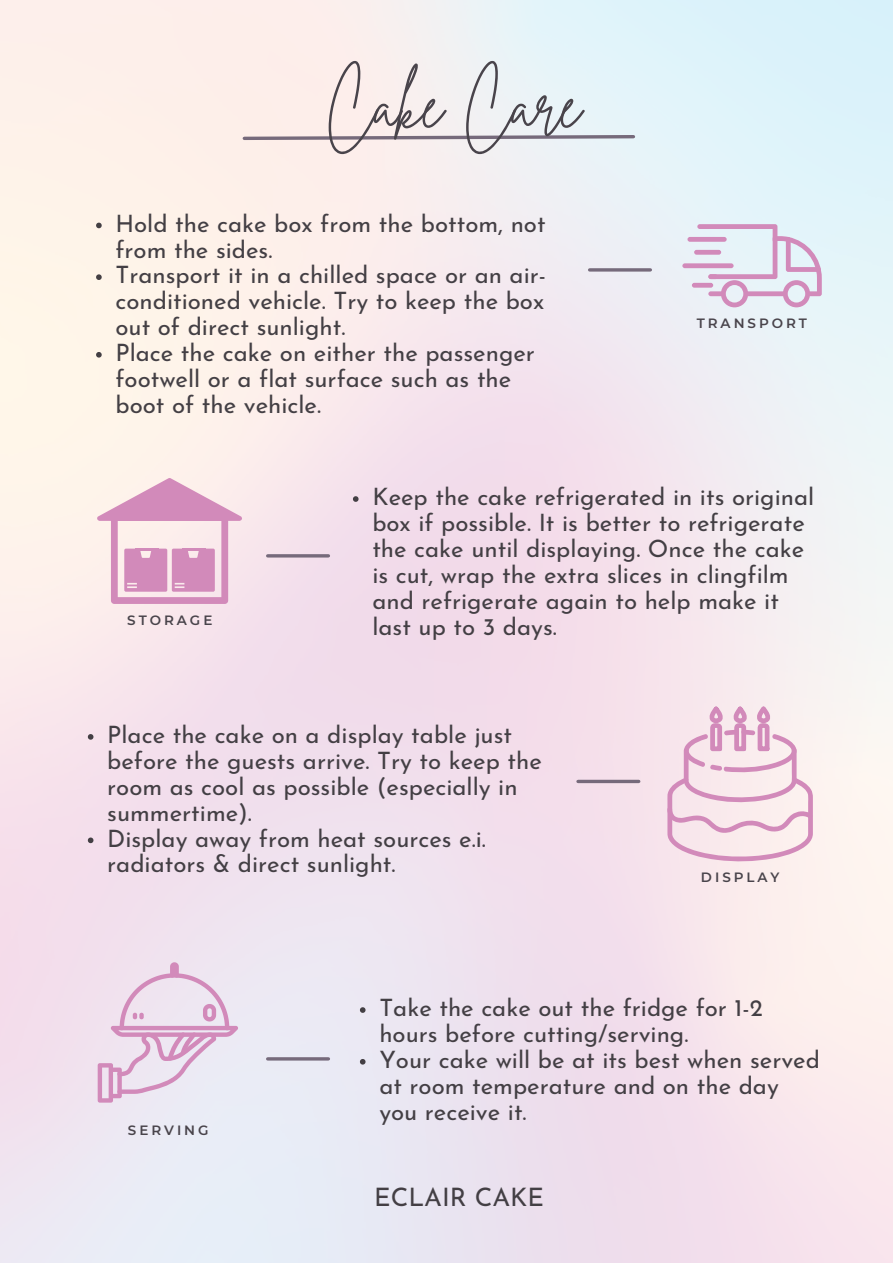
<style>
.page{position:relative;width:893px;height:1264px;background:#fff}
.page>*{position:absolute;margin:0;border:0;box-sizing:border-box;transform-origin:0 0}
.t1{font:64.5px "Brittany Signature";color:#49444b}
.t2{font:25.5px "Josefin Sans";color:#433f44}
.t3{font:24px/25.8px "Josefin Sans";color:#433f44}
.t4{font:600 13.5px "Montserrat";letter-spacing:.22em;color:#49444b}
</style>
<div class="page">
<img style="left:0;top:0;width:892px;height:1262px">
<svg style="left:241px;top:133px;width:395px;height:9px;background:#c5bec4"></svg>
<svg style="left:697px;top:224px;width:124px;height:83px;background:#e1d8e8"></svg>
<div style="left:708px;top:274px;width:9px;height:5px;background:#d28aba;border-radius:2px"></div>
<div style="left:687px;top:237px;width:39px;height:5px;background:#d28aba;border-radius:2px"></div>
<div style="left:694px;top:250px;width:27px;height:5px;background:#d28aba;border-radius:2px"></div>
<div style="left:682px;top:263px;width:51px;height:5px;background:#d28aba;border-radius:2px"></div>
<div style="left:691px;top:283px;width:22px;height:5px;background:#d28aba;border-radius:2px"></div>
<hr style="left:589px;top:268px;width:61px;height:3px;background:#766a7b">
<svg style="left:97px;top:478px;width:145px;height:126px;background:#e7bdd3"></svg>
<hr style="left:183px;top:548px;width:23px;height:3px;background:#d28aba">
<hr style="left:268px;top:554px;width:60px;height:3px;background:#766a7b">
<svg style="left:667px;top:705px;width:146px;height:156px;background:#f0d6e2"></svg>
<svg style="left:578px;top:779px;width:60px;height:4px"></svg>
<svg style="left:98px;top:962px;width:140px;height:140px;background:#e8d4e6"></svg>
<svg style="left:96px;top:223px;width:6px;height:5px"></svg>
<svg style="left:96px;top:274px;width:6px;height:6px"></svg>
<svg style="left:96px;top:352px;width:6px;height:5px"></svg>
<svg style="left:353px;top:496px;width:5px;height:6px"></svg>
<svg style="left:88px;top:734px;width:5px;height:5px"></svg>
<svg style="left:88px;top:837px;width:5px;height:6px"></svg>
<svg style="left:360px;top:1007px;width:5px;height:5px"></svg>
<svg style="left:360px;top:1058px;width:5px;height:6px"></svg>
<hr style="left:268px;top:1057px;width:60px;height:3px;background:#766a7b">
<h1 class="t1" style="left:325px;top:63px;width:257px">Cake Care</h1>
<p class="t3" style="left:115px;top:213px;width:432px">Hold the cake box from the bottom, not from the sides.<br>Transport it in a chilled space or an air&shy;conditioned vehicle. Try to keep the box out of direct sunlight.<br>Place the cake on either the passenger footwell or a flat surface such as the boot of the vehicle.</p>
<p class="t4" style="left:696px;top:315px;width:112px">TRANSPORT</p>
<p class="t4" style="left:127px;top:612px;width:87px">STORAGE</p>
<p class="t3" style="left:372px;top:486px;width:443px">Keep the cake refrigerated in its original box if possible. It is better to refrigerate the cake until displaying. Once the cake is cut, wrap the extra slices in clingfilm and refrigerate again to help make it last up to 3 days.</p>
<p class="t3" style="left:107px;top:724px;width:436px">Place the cake on a display table just before the guests arrive. Try to keep the room as cool as possible (especially in summertime).<br>Display away from heat sources e.i. radiators &amp; direct sunlight.</p>
<p class="t4" style="left:701px;top:869px;width:80px">DISPLAY</p>
<p class="t4" style="left:128px;top:1121px;width:82px">SERVING</p>
<p class="t3" style="left:379px;top:997px;width:442px">Take the cake out the fridge for 1-2 hours before cutting/serving.<br>Your cake will be at its best when served at room temperature and on the day you receive it.</p>
<p class="t2" style="left:374px;top:1186px;width:172px">ECLAIR CAKE</p>
</div>
